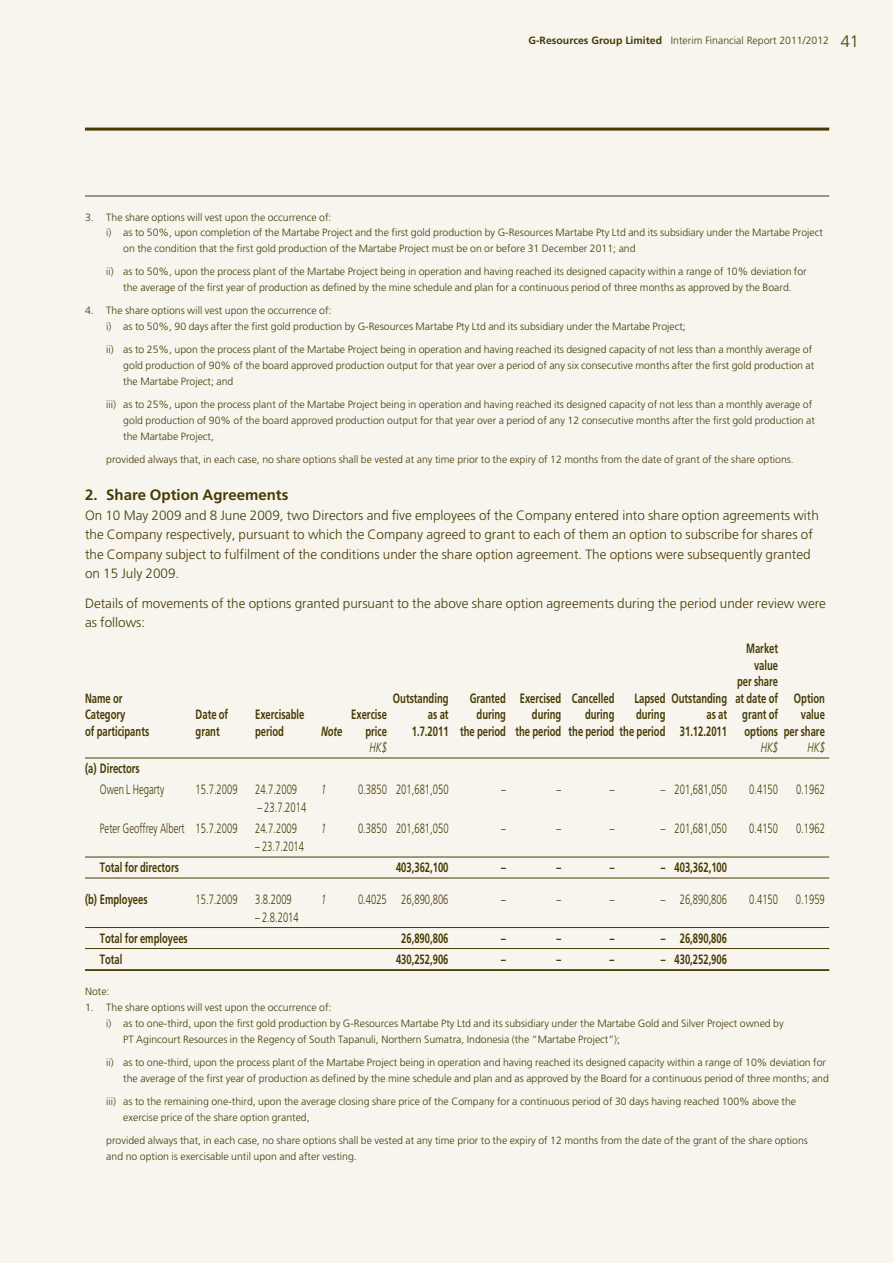
<style>
.page{position:relative;width:893px;height:1263px;background:#f8f5ef}
.page>*{position:absolute;margin:0;border:0;box-sizing:border-box;transform-origin:0 0}
.t1{font:700 15px "Frutiger";color:#473b04}
.t2{font:300 13.5px/19.5px "Frutiger";color:#473b04}
.t3{font:700 13.5px/16.5px "Frutiger";color:#473b04;text-align:right;scale:.7 1}
.t4{font:300 13.5px "Frutiger";color:#473b04;scale:.7 1}
.t5{font:italic 300 13.5px "Frutiger";color:#473b04;scale:.7 1}
.t6{font:italic 700 13.5px "Frutiger";color:#473b04;scale:.7 1}
.t7{font:300 10.5px/15.8px "Frutiger";color:#473b04}
.s1{font-weight:700}
.s2{font-size:16.5px}
</style>
<div class="page">
<hr style="left:85px;top:128px;width:744px;height:3px;background:#473b04">
<hr style="left:85px;top:196px;width:744px;height:1px;background:#473b04">
<hr style="left:85px;top:758px;width:744px;height:1px;background:#473b04">
<hr style="left:85px;top:857px;width:744px;height:1px;background:#473b04">
<hr style="left:85px;top:878px;width:744px;height:1px;background:#473b04">
<hr style="left:85px;top:927px;width:744px;height:1px;background:#473b04">
<hr style="left:85px;top:948px;width:744px;height:1px;background:#473b04">
<hr style="left:85px;top:969px;width:744px;height:2px;background:#473b04">
<p class="t7" style="left:529px;top:33px;width:332px"><span class="s1">G-Resources Group Limited</span> Interim Financial Report 2011/2012 <span class="s2">41</span></p>
<p class="t7" style="left:85px;top:209px;width:248px">3. The share options will vest upon the occurrence of:</p>
<p class="t7" style="left:106px;top:225px;width:718px">i) as to 50%, upon completion of the Martabe Project and the first gold production by G-Resources Martabe Pty Ltd and its subsidiary under the Martabe Project</p>
<p class="t7" style="left:123px;top:241px;width:514px">on the condition that the first gold production of the Martabe Project must be on or before 31 December 2011; and</p>
<p class="t7" style="left:106px;top:264px;width:702px;text-align:center">ii) as to 50%, upon the process plant of the Martabe Project being in operation and having reached its designed capacity within a range of 10% deviation for the average of the first year of production as defined by the mine schedule and plan for a continuous period of three months as approved by the Board.</p>
<p class="t7" style="left:106px;top:303px;width:581px;text-indent:-21px">4. The share options will vest upon the occurrence of:<br>i) as to 50%, 90 days after the first gold production by G-Resources Martabe Pty Ltd and its subsidiary under the Martabe Project;</p>
<p class="t7" style="left:123px;top:342px;width:693px;text-indent:-17px">ii) as to 25%, upon the process plant of the Martabe Project being in operation and having reached its designed capacity of not less than a monthly average of gold production of 90% of the board approved production output for that year over a period of any six consecutive months after the first gold production at the Martabe Project; and</p>
<p class="t7" style="left:123px;top:397px;width:693px;text-indent:-17px">iii) as to 25%, upon the process plant of the Martabe Project being in operation and having reached its designed capacity of not less than a monthly average of gold production of 90% of the board approved production output for that year over a period of any 12 consecutive months after the first gold production at the Martabe Project,</p>
<p class="t7" style="left:106px;top:451px;width:689px">provided always that, in each case, no share options shall be vested at any time prior to the expiry of 12 months from the date of grant of the share options.</p>
<h1 class="t1" style="left:85px;top:486px;width:205px">2. Share Option Agreements</h1>
<p class="t2" style="left:85px;top:506px;width:735px">On 10 May 2009 and 8 June 2009, two Directors and five employees of the Company entered into share option agreements with the Company respectively, pursuant to which the Company agreed to grant to each of them an option to subscribe for shares of the Company subject to fulfilment of the conditions under the share option agreement. The options were subsequently granted on 15 July 2009.</p>
<p class="t2" style="left:85px;top:593px;width:742px">Details of movements of the options granted pursuant to the above share option agreements during the period under review were as follows:</p>
<p class="t3" style="left:737px;top:640px;width:60px">Market value per share</p>
<p class="t3" style="left:85px;top:690px;width:55px">Name or</p>
<p class="t3" style="left:393px;top:690px;width:81px">Outstanding</p>
<p class="t3" style="left:470px;top:690px;width:208px">Granted Exercised Cancelled</p>
<p class="t3" style="left:634px;top:690px;width:274px">Lapsed Outstanding at date of Option</p>
<p class="t3" style="left:85px;top:706px;width:59px">Category</p>
<p class="t3" style="left:196px;top:706px;width:48px">Date of</p>
<p class="t3" style="left:255px;top:706px;width:72px">Exercisable</p>
<p class="t3" style="left:351px;top:706px;width:53px">Exercise</p>
<p class="t3" style="left:428px;top:706px;width:31px">as at</p>
<p class="t3" style="left:477px;top:706px;width:43px">during</p>
<p class="t3" style="left:532px;top:706px;width:43px">during</p>
<p class="t3" style="left:585px;top:706px;width:43px">during</p>
<p class="t3" style="left:636px;top:706px;width:43px">during</p>
<p class="t3" style="left:706px;top:706px;width:104px">as at grant of</p>
<p class="t3" style="left:801px;top:706px;width:36px">value</p>
<p class="t3" style="left:85px;top:723px;width:93px">of participants</p>
<p class="t3" style="left:196px;top:723px;width:36px">grant</p>
<p class="t3" style="left:255px;top:723px;width:43px">period</p>
<p class="t6" style="left:321px;top:723px;width:32px">Note</p>
<p class="t3" style="left:365px;top:723px;width:32px">price</p>
<p class="t3" style="left:412px;top:723px;width:452px">1.7.2011 the period the period the period the period 31.12.2011</p>
<p class="t3" style="left:744px;top:723px;width:116px">options per share</p>
<p class="t5" style="left:370px;top:740px;width:26px">HK$</p>
<p class="t5" style="left:761px;top:740px;width:26px">HK$</p>
<p class="t5" style="left:808px;top:740px;width:26px">HK$</p>
<p class="t3" style="left:85px;top:760px;width:80px">(a) Directors</p>
<p class="t4" style="left:100px;top:782px;width:93px">Owen L Hegarty</p>
<p class="t4" style="left:196px;top:782px;width:62px">15.7.2009</p>
<p class="t4" style="left:255px;top:782px;width:62px">24.7.2009</p>
<p class="t5" style="left:321px;top:782px;width:9px">1</p>
<p class="t4" style="left:358px;top:782px;width:131px">0.3850 201,681,050</p>
<p class="t4" style="left:501px;top:782px;width:8px">–</p>
<p class="t4" style="left:557px;top:782px;width:8px">–</p>
<p class="t4" style="left:610px;top:782px;width:8px">–</p>
<p class="t4" style="left:661px;top:782px;width:96px">– 201,681,050</p>
<p class="t4" style="left:749px;top:782px;width:43px">0.4150</p>
<p class="t4" style="left:796px;top:782px;width:43px">0.1962</p>
<p class="t4" style="left:257px;top:800px;width:71px">– 23.7.2014</p>
<p class="t4" style="left:100px;top:821px;width:198px">Peter Geoffrey Albert 15.7.2009</p>
<p class="t4" style="left:255px;top:821px;width:62px">24.7.2009</p>
<p class="t5" style="left:321px;top:821px;width:9px">1</p>
<p class="t4" style="left:358px;top:821px;width:131px">0.3850 201,681,050</p>
<p class="t4" style="left:501px;top:821px;width:8px">–</p>
<p class="t4" style="left:557px;top:821px;width:8px">–</p>
<p class="t4" style="left:610px;top:821px;width:8px">–</p>
<p class="t4" style="left:661px;top:821px;width:96px">– 201,681,050</p>
<p class="t4" style="left:749px;top:821px;width:43px">0.4150</p>
<p class="t4" style="left:796px;top:821px;width:43px">0.1962</p>
<p class="t4" style="left:255px;top:839px;width:71px">– 23.7.2014</p>
<p class="t3" style="left:100px;top:859px;width:114px">Total for directors</p>
<p class="t3" style="left:396px;top:859px;width:77px">403,362,100</p>
<p class="t3" style="left:501px;top:859px;width:8px">–</p>
<p class="t3" style="left:556px;top:859px;width:8px">–</p>
<p class="t3" style="left:610px;top:859px;width:8px">–</p>
<p class="t3" style="left:661px;top:859px;width:96px">– 403,362,100</p>
<p class="t3" style="left:85px;top:891px;width:91px">(b) Employees</p>
<p class="t4" style="left:196px;top:891px;width:62px">15.7.2009</p>
<p class="t4" style="left:255px;top:891px;width:54px">3.8.2009</p>
<p class="t5" style="left:321px;top:891px;width:9px">1</p>
<p class="t4" style="left:358px;top:891px;width:131px">0.4025 26,890,806</p>
<p class="t4" style="left:501px;top:891px;width:8px">–</p>
<p class="t4" style="left:556px;top:891px;width:8px">–</p>
<p class="t4" style="left:610px;top:891px;width:8px">–</p>
<p class="t4" style="left:661px;top:891px;width:96px">– 26,890,806</p>
<p class="t4" style="left:749px;top:891px;width:43px">0.4150</p>
<p class="t4" style="left:796px;top:891px;width:43px">0.1959</p>
<p class="t4" style="left:255px;top:909px;width:64px">– 2.8.2014</p>
<p class="t3" style="left:100px;top:930px;width:127px">Total for employees</p>
<p class="t3" style="left:401px;top:930px;width:69px">26,890,806</p>
<p class="t3" style="left:501px;top:930px;width:8px">–</p>
<p class="t3" style="left:556px;top:930px;width:8px">–</p>
<p class="t3" style="left:610px;top:930px;width:8px">–</p>
<p class="t3" style="left:661px;top:930px;width:96px">– 26,890,806</p>
<p class="t3" style="left:100px;top:951px;width:34px">Total</p>
<p class="t3" style="left:396px;top:951px;width:77px">430,252,906</p>
<p class="t3" style="left:501px;top:951px;width:8px">–</p>
<p class="t3" style="left:556px;top:951px;width:8px">–</p>
<p class="t3" style="left:610px;top:951px;width:8px">–</p>
<p class="t3" style="left:661px;top:951px;width:96px">– 430,252,906</p>
<p class="t7" style="left:85px;top:984px;width:26px">Note:</p>
<p class="t7" style="left:85px;top:1000px;width:248px">1. The share options will vest upon the occurrence of:</p>
<p class="t7" style="left:106px;top:1015px;width:679px">i) as to one-third, upon the first gold production by G-Resources Martabe Pty Ltd and its subsidiary under the Martabe Gold and Silver Project owned by</p>
<p class="t7" style="left:123px;top:1031px;width:498px">PT Agincourt Resources in the Regency of South Tapanuli, Northern Sumatra, Indonesia (the “Martabe Project”);</p>
<p class="t7" style="left:106px;top:1054px;width:724px;text-align:right">ii) as to one-third, upon the process plant of the Martabe Project being in operation and having reached its designed capacity within a range of 10% deviation for the average of the first year of production as defined by the mine schedule and plan and as approved by the Board for a continuous period of three months; and</p>
<p class="t7" style="left:123px;top:1093px;width:674px;text-indent:-17px">iii) as to the remaining one-third, upon the average closing share price of the Company for a continuous period of 30 days having reached 100% above the exercise price of the share option granted,</p>
<p class="t7" style="left:106px;top:1132px;width:703px">provided always that, in each case, no share options shall be vested at any time prior to the expiry of 12 months from the date of the grant of the share options and no option is exercisable until upon and after vesting.</p>
</div>
